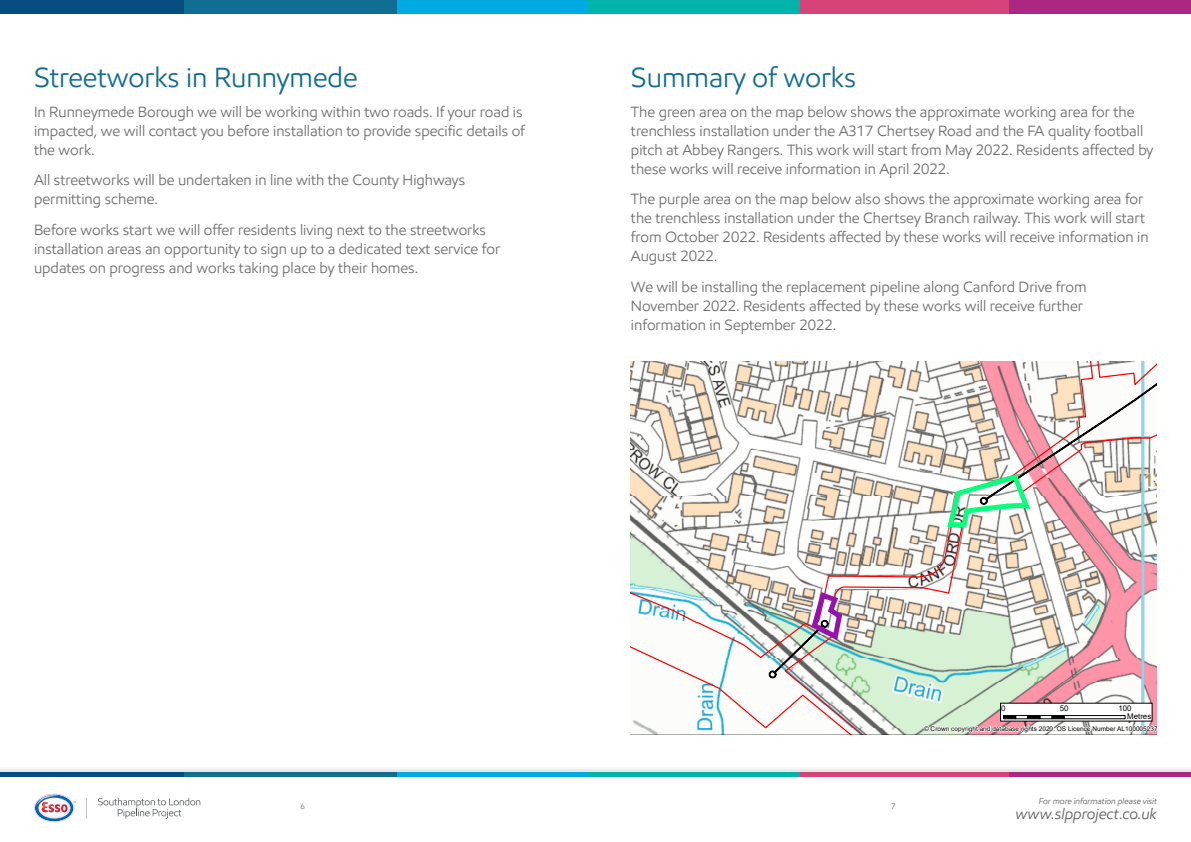
<style>
.page{position:relative;width:1191px;height:842px;background:#fff}
.page>*{position:absolute;margin:0;border:0;box-sizing:border-box;transform-origin:0 0}
.t1{font:28px "E Mprint";color:#126d8e}
.t2{font:italic 15.1px "E Mprint";color:#606060}
.t3{font:15px/19px "E Mprint";color:#706e6e}
.t4{font:italic 8.4px "E Mprint";color:#606060}
.t5{font:8px "E Mprint";color:#706e6e}
.t6{font:7.9px/7.7px "Arial";letter-spacing:.005em;color:#000}
.t7{font:6.5px "Arial";color:#000}
</style>
<div class="page">
<svg style="left:98px;top:798px;width:102px;height:21px"></svg>
<svg style="left:86px;top:798px;width:1px;height:21px"></svg>
<svg style="left:34px;top:794px;width:42px;height:28px"></svg>
<div style="left:174px;top:772px;width:232px;height:5px;background:#116e92"></div>
<div style="left:0;top:772px;width:183px;height:5px;background:#064d81"></div>
<div style="left:397px;top:772px;width:199px;height:5px;background:#00abe3"></div>
<div style="left:587px;top:772px;width:222px;height:5px;background:#00b4ab"></div>
<div style="left:800px;top:772px;width:218px;height:5px;background:#d64379"></div>
<div style="left:1009px;top:772px;width:182px;height:5px;background:#ac2781"></div>
<div style="left:174px;top:0;width:232px;height:14px;background:#116e92"></div>
<div style="left:0;top:0;width:183px;height:14px;background:#064d81"></div>
<div style="left:397px;top:0;width:199px;height:14px;background:#00abe3"></div>
<div style="left:587px;top:0;width:222px;height:14px;background:#00b4ab"></div>
<div style="left:800px;top:0;width:218px;height:14px;background:#d64379"></div>
<div style="left:1009px;top:0;width:182px;height:14px;background:#ac2781"></div>
<svg style="left:630px;top:361px;width:527px;height:373px"></svg>
<svg style="left:922px;top:703px;width:235px;height:32px"></svg>
<svg style="left:944px;top:361px;width:213px;height:169px"></svg>
<img style="left:768px;top:589px;width:77px;height:90px">
<h1 class="t1" style="left:34px;top:60px;width:325px">Streetworks in Runnymede</h1>
<p class="t3" style="left:34px;top:102px;width:492px">In Runneymede Borough we will be working within two roads. If your road is impacted, we will contact you before installation to provide specific details of the work.</p>
<p class="t3" style="left:34px;top:171px;width:432px">All streetworks will be undertaken in line with the County Highways permitting scheme.</p>
<p class="t3" style="left:34px;top:220px;width:468px">Before works start we will offer residents living next to the streetworks installation areas an opportunity to sign up to a dedicated text service for updates on progress and works taking place by their homes.</p>
<h1 class="t1" style="left:631px;top:60px;width:226px">Summary of works</h1>
<p class="t3" style="left:631px;top:102px;width:524px">The green area on the map below shows the approximate working area for the trenchless installation under the A317 Chertsey Road and the FA quality football pitch at Abbey Rangers. This work will start from May 2022. Residents affected by these works will receive information in April 2022.</p>
<p class="t3" style="left:631px;top:190px;width:519px">The purple area on the map below also shows the approximate working area for the trenchless installation under the Chertsey Branch railway. This work will start from October 2022. Residents affected by these works will receive information in August 2022.</p>
<p class="t3" style="left:631px;top:277px;width:457px">We will be installing the replacement pipeline along Canford Drive from<br>November 2022. Residents affected by these works will receive further information in September 2022.</p>
<p class="t6" style="left:1001px;top:704px;width:6px">0</p>
<p class="t6" style="left:1059px;top:704px;width:10px">50</p>
<p class="t6" style="left:1127px;top:704px;width:26px;text-indent:-9px">100<br>Metres</p>
<p class="t7" style="left:924px;top:724px;width:235px">© Crown copyright and database rights 2020. OS Licence Number AL100005237</p>
<p class="t5" style="left:300px;top:802px;width:6px">6</p>
<p class="t5" style="left:891px;top:802px;width:6px">7</p>
<p class="t4" style="left:1038px;top:796px;width:120px">For more information please visit</p>
<p class="t2" style="left:1015px;top:805px;width:143px">www.slpproject.co.uk</p>
</div>
